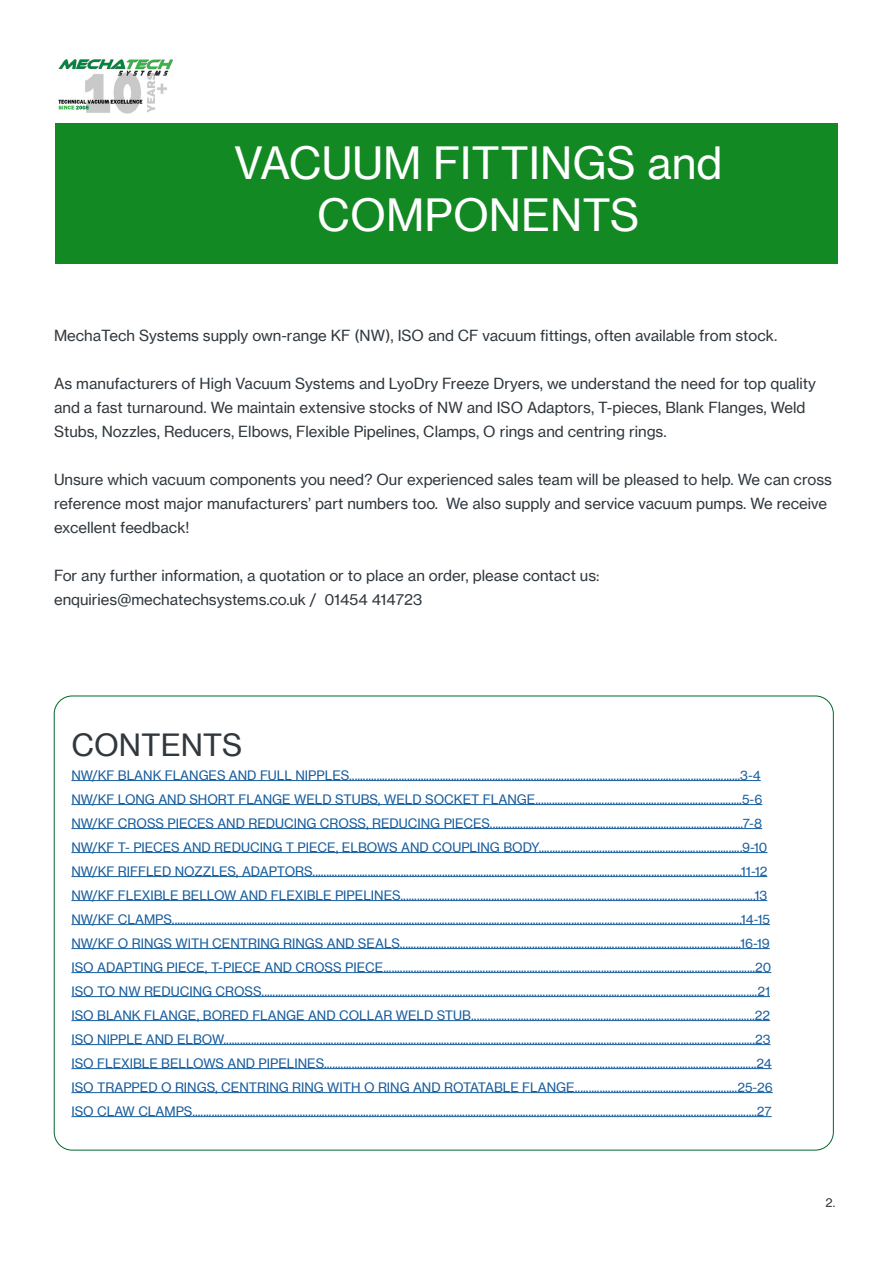
<style>
.page{position:relative;width:893px;height:1263px;background:#fff}
.page>*{position:absolute;margin:0;border:0;box-sizing:border-box;transform-origin:0 0}
.t1{font:43.5px/52.2px "Neue Haas Grotesk Text Pro";color:#fff;text-align:center}
.t2{font:30px "Neue Haas Grotesk Text Pro";color:#30383e}
.t3{font:15px/24px "Neue Haas Grotesk Text Pro";color:#30383e}
.t4{font:12.75px/24px "Neue Haas Grotesk Text Pro";color:#175d9e}
.t5{font:12px "Neue Haas Grotesk Text Pro";color:#30383e}
</style>
<div class="page">
<hr style="left:71px;top:780px;width:690px;height:1px;background:#175d9e">
<hr style="left:71px;top:804px;width:691px;height:1px;background:#175d9e">
<hr style="left:71px;top:828px;width:691px;height:1px;background:#175d9e">
<hr style="left:71px;top:852px;width:696px;height:1px;background:#175d9e">
<hr style="left:71px;top:876px;width:696px;height:1px;background:#175d9e">
<hr style="left:71px;top:900px;width:696px;height:1px;background:#175d9e">
<hr style="left:71px;top:924px;width:699px;height:1px;background:#175d9e">
<hr style="left:71px;top:948px;width:699px;height:1px;background:#175d9e">
<hr style="left:71px;top:972px;width:700px;height:1px;background:#175d9e">
<hr style="left:71px;top:996px;width:699px;height:1px;background:#175d9e">
<hr style="left:71px;top:1020px;width:699px;height:1px;background:#175d9e">
<hr style="left:71px;top:1044px;width:699px;height:1px;background:#175d9e">
<hr style="left:71px;top:1068px;width:701px;height:1px;background:#175d9e">
<hr style="left:71px;top:1092px;width:702px;height:1px;background:#175d9e">
<hr style="left:71px;top:1116px;width:701px;height:1px;background:#175d9e">
<img style="left:58px;top:59px;width:115px;height:54px">
<div style="left:55px;top:123px;width:783px;height:141px;background:#138923"></div>
<p class="t1" style="left:234px;top:137px;width:490px">VACUUM FITTINGS and<br>COMPONENTS</p>
<p class="t3" style="left:54px;top:324px;width:725px">MechaTech Systems supply own-range KF (NW), ISO and CF vacuum fittings, often available from stock.</p>
<p class="t3" style="left:54px;top:372px;width:763px">As manufacturers of High Vacuum Systems and LyoDry Freeze Dryers, we understand the need for top quality and a fast turnaround. We maintain extensive stocks of NW and ISO Adaptors, T-pieces, Blank Flanges, Weld<br>Stubs, Nozzles, Reducers, Elbows, Flexible Pipelines, Clamps, O rings and centring rings.</p>
<p class="t3" style="left:54px;top:468px;width:779px">Unsure which vacuum components you need? Our experienced sales team will be pleased to help. We can cross reference most major manufacturers’ part numbers too. We also supply and service vacuum pumps. We receive excellent feedback!</p>
<p class="t3" style="left:54px;top:564px;width:547px">For any further information, a quotation or to place an order, please contact us: enquiries@mechatechsystems.co.uk / 01454 414723</p>
<p class="t2" style="left:71px;top:726px;width:172px">CONTENTS</p>
<p class="t4" style="left:71px;top:763px;width:691px">NW/KF BLANK FLANGES AND FULL NIPPLES..............................................................................................................................................3-4</p>
<p class="t4" style="left:71px;top:787px;width:698px">NW/KF LONG AND SHORT FLANGE WELD STUBS, WELD SOCKET FLANGE...........................................................................5-6<br>NW/KF CROSS PIECES AND REDUCING CROSS, REDUCING PIECES............................................................................................7-8<br>NW/KF T- PIECES AND REDUCING T PIECE, ELBOWS AND COUPLING BODY..........................................................................9-10<br>NW/KF RIFFLED NOZZLES, ADAPTORS............................................................................................................................................................11-12</p>
<p class="t4" style="left:71px;top:883px;width:697px">NW/KF FLEXIBLE BELLOW AND FLEXIBLE PIPELINES.................................................................................................................................13</p>
<p class="t4" style="left:71px;top:907px;width:702px">NW/KF CLAMPS...............................................................................................................................................................................................................14-15<br>NW/KF O RINGS WITH CENTRING RINGS AND SEALS............................................................................................................................16-19<br>ISO ADAPTING PIECE, T-PIECE AND CROSS PIECE.......................................................................................................................................20<br>ISO TO NW REDUCING CROSS....................................................................................................................................................................................21<br>ISO BLANK FLANGE, BORED FLANGE AND COLLAR WELD STUB.......................................................................................................22<br>ISO NIPPLE AND ELBOW.................................................................................................................................................................................................23<br>ISO FLEXIBLE BELLOWS AND PIPELINES.............................................................................................................................................................24</p>
<p class="t4" style="left:71px;top:1075px;width:703px">ISO TRAPPED O RINGS, CENTRING RING WITH O RING AND ROTATABLE FLANGE...........................................................25-26<br>ISO CLAW CLAMPS.............................................................................................................................................................................................................27</p>
<p class="t5" style="left:826px;top:1195px;width:11px">2.</p>
</div>
